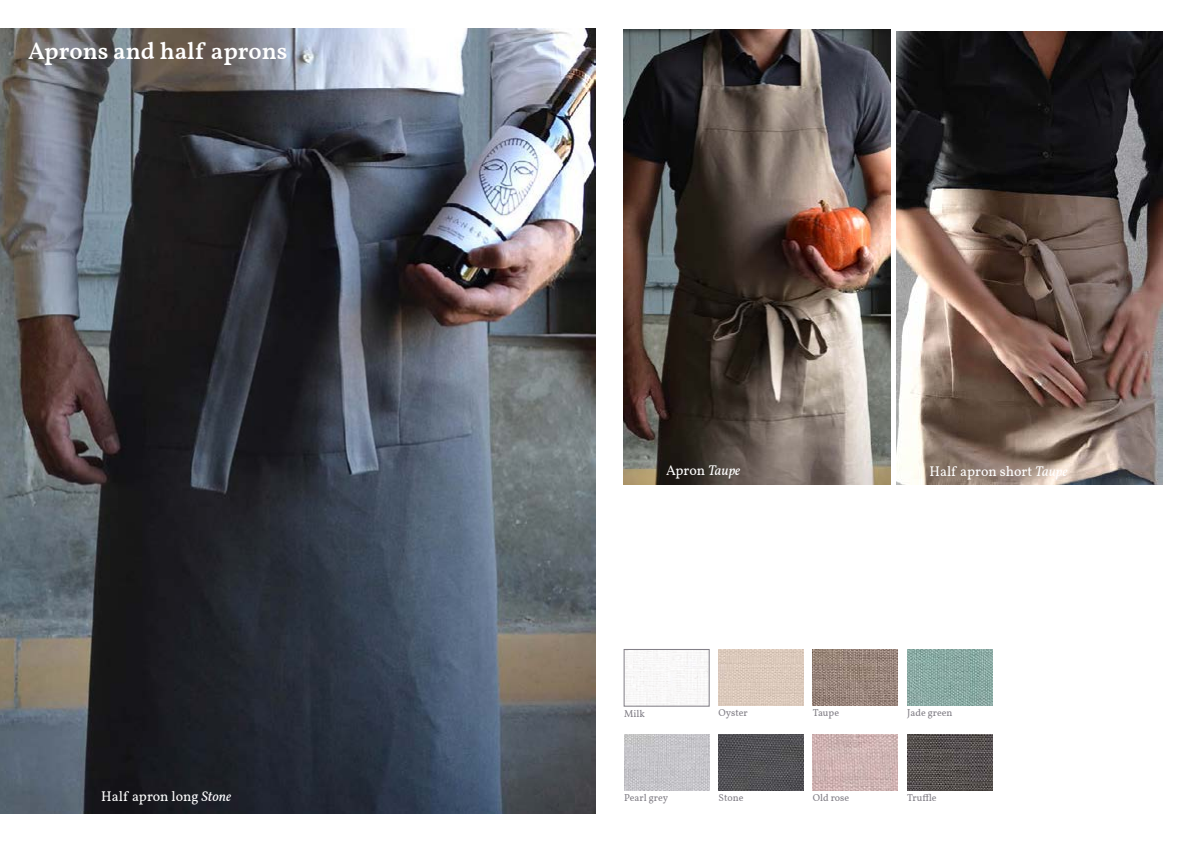
<style>
.page{position:relative;width:1191px;height:842px;background:#fff}
.page>*{position:absolute;margin:0;border:0;box-sizing:border-box;transform-origin:0 0}
.t1{font:600 24px "Vollkorn";color:#fff}
.t2{font:14px "Vollkorn";color:#fff}
.t3{font:10px "Vollkorn";color:#807d85}
.s1{font-style:italic}
</style>
<div class="page">
<img style="left:624px;top:29px;width:266px;height:456px">
<img style="left:896px;top:31px;width:266px;height:454px">
<img style="left:626px;top:651px;width:81px;height:53px">
<div style="left:624px;top:649px;width:85px;height:57px;border:1px solid #807d85"></div>
<img style="left:718px;top:649px;width:85px;height:57px">
<img style="left:907px;top:649px;width:85px;height:57px">
<img style="left:624px;top:734px;width:85px;height:57px">
<img style="left:718px;top:734px;width:85px;height:57px">
<img style="left:812px;top:649px;width:86px;height:57px">
<img style="left:907px;top:734px;width:85px;height:57px">
<img style="left:0;top:28px;width:595px;height:786px">
<img style="left:813px;top:734px;width:85px;height:57px">
<h1 class="t1" style="left:28px;top:33px;width:261px">Aprons and half aprons</h1>
<h2 class="t2" style="left:101px;top:786px;width:131px">Half apron long <span class="s1">Stone</span></h2>
<h2 class="t2" style="left:666px;top:460px;width:76px">Apron <span class="s1">Taupe</span></h2>
<h2 class="t2" style="left:929px;top:461px;width:139px">Half apron short <span class="s1">Taupe</span></h2>
<p class="t3" style="left:624px;top:706px;width:22px">Milk</p>
<p class="t3" style="left:718px;top:705px;width:31px">Oyster</p>
<p class="t3" style="left:907px;top:705px;width:47px">Jade green</p>
<p class="t3" style="left:812px;top:705px;width:28px">Taupe</p>
<p class="t3" style="left:624px;top:790px;width:45px">Pearl grey</p>
<p class="t3" style="left:718px;top:790px;width:26px">Stone</p>
<p class="t3" style="left:813px;top:790px;width:38px">Old rose</p>
<p class="t3" style="left:907px;top:790px;width:31px">Truffle</p>
</div>
